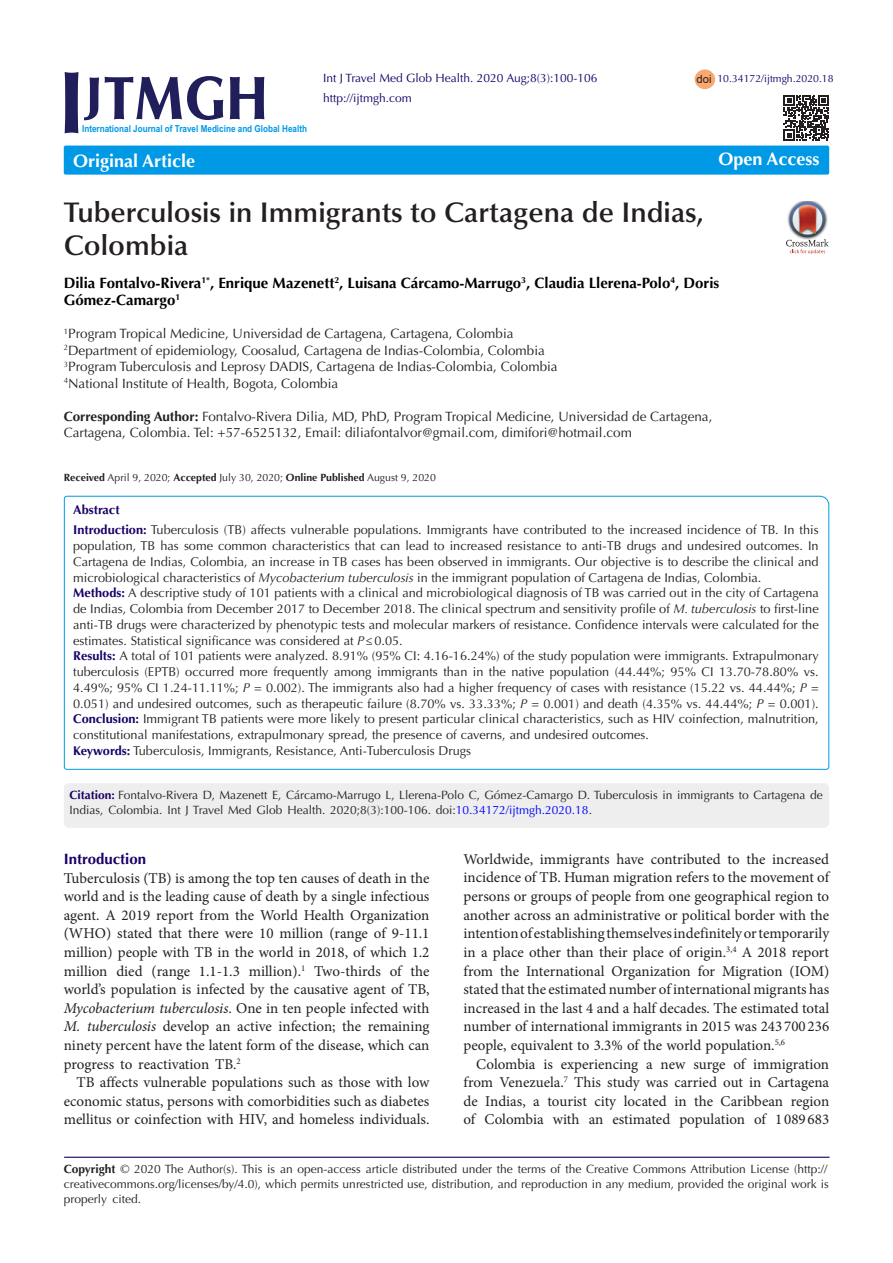
<style>
.page{position:relative;width:893px;height:1263px;background:#fff}
.page>*{position:absolute;margin:0;border:0;box-sizing:border-box;transform-origin:0 0}
.t1{font:900 85.65px "Optima LT Std";color:#201f5b;scale:.66 1}
.t2{font:900 61.2px "Optima LT Std";color:#201f5b;scale:.88 1}
.t3{font:900 50.55px "Optima LT Std";color:#201f5b}
.t4{font:600 28.5px/33px "Optima LT Std";color:#231f20}
.t5{font:700 18px "Optima LT Std";color:#fff}
.t6{font:15px/18.6px "Minion Pro";color:#231f20;text-align:justify}
.t7{font:700 15px/16.5px "Optima LT Std";color:#000}
.t8{font:700 15px "Optima LT Std";color:#190066}
.t9{font:13.5px/16.5px "Optima LT Std";color:#231f20}
.Default{font:12.75px/15.8px "Optima LT Std";color:#231f20;text-align:justify}
.Default-2{font:700 12.75px "Optima LT Std";color:#190066}
.t10{font:12px/15px "Optima LT Std";color:#231f20;text-align:justify}
.t11{font:12px "Optima LT Std";color:#190066}
.t12{font:11.25px "Arial";color:#231f20}
.t13{font:10.5px "Optima LT Std";color:#231f20}
.t14{font:10.5px "Optima LT Std";color:#190066}
.t15{font:700 9.6px "Arial";color:#0099e5;scale:.85 1}
.s1{font-weight:700}
.s2{font-weight:700;color:#190066}
.s3{font-style:italic}
.s4{color:#00f}
</style>
<div class="page">
<hr style="left:64px;top:1157px;width:765px;height:1px;background:#190066">
<div style="left:695px;top:69px;width:20px;height:20px;background:#f9a86f;border-radius:50%"></div>
<div style="left:64px;top:146px;width:765px;height:29px;background:#0099e5;border-radius:2px"></div>
<svg style="left:783px;top:95px;width:46px;height:46px"></svg>
<div style="left:65px;top:784px;width:763px;height:43px;background:#eee;border-radius:4px"></div>
<div style="left:64px;top:783px;width:765px;height:45px;border:2px solid #eee;border-radius:4px"></div>
<svg style="left:64px;top:495px;width:766px;height:275px"></svg>
<img style="left:798px;top:201px;width:18px;height:1px">
<svg style="left:786px;top:202px;width:43px;height:52px"></svg>
<p class="t1" style="left:61px;top:51px;width:35px">I</p>
<p class="t11" style="left:323px;top:71px;width:276px">Int J Travel Med Glob Health. 2020 Aug;8(3):100-106</p>
<p class="t12" style="left:697px;top:71px;width:17px">doi</p>
<p class="t14" style="left:717px;top:73px;width:118px">10.34172/ijtmgh.2020.18</p>
<p class="t2" style="left:104px;top:63px;width:188px">TMGH</p>
<p class="t3" style="left:86px;top:66px;width:18px">J</p>
<p class="t5" style="left:73px;top:150px;width:124px">Original Article</p>
<p class="t5" style="left:719px;top:149px;width:103px">Open Access</p>
<p class="t4" style="left:64px;top:196px;width:642px">Tuberculosis in Immigrants to Cartagena de Indias,<br>Colombia</p>
<p class="t7" style="left:64px;top:275px;width:657px">Dilia Fontalvo-Rivera<sup>1*</sup>, Enrique Mazenett<sup>2</sup>, Luisana Cárcamo-Marrugo<sup>3</sup>, Claudia Llerena-Polo<sup>4</sup>, Doris<br>Gómez-Camargo<sup>1</sup></p>
<p class="t9" style="left:64px;top:326px;width:451px"><sup>1</sup>Program Tropical Medicine, Universidad de Cartagena, Cartagena, Colombia</p>
<p class="t9" style="left:64px;top:342px;width:483px"><sup>2</sup>Department of epidemiology, Coosalud, Cartagena de Indias-Colombia, Colombia</p>
<p class="t9" style="left:64px;top:359px;width:495px"><sup>3</sup>Program Tuberculosis and Leprosy DADIS, Cartagena de Indias-Colombia, Colombia</p>
<p class="t9" style="left:64px;top:375px;width:276px"><sup>4</sup>National Institute of Health, Bogota, Colombia</p>
<p class="t9" style="left:64px;top:408px;width:650px"><span class="s1">Corresponding Author:</span> Fontalvo-Rivera Dilia, MD, PhD, Program Tropical Medicine, Universidad de Cartagena,<br>Cartagena, Colombia. Tel: +57-6525132, Email: diliafontalvor@gmail.com, dimifori@hotmail.com</p>
<p class="t11" style="left:323px;top:91px;width:90px">http://ijtmgh.com</p>
<p class="t15" style="left:82px;top:122px;width:266px">International Journal of Travel Medicine and Global Health</p>
<p class="t13" style="left:64px;top:472px;width:374px"><span class="s1">Received</span> April 9, 2020; <span class="s1">Accepted</span> July 30, 2020; <span class="s1">Online Published</span> August 9, 2020</p>
<p class="Default-2" style="left:73px;top:503px;width:48px">Abstract</p>
<p class="Default" style="left:73px;top:522px;width:747px"><span class="s2">Introduction:</span> Tuberculosis (TB) affects vulnerable populations. Immigrants have contributed to the increased incidence of TB. In this population, TB has some common characteristics that can lead to increased resistance to anti-TB drugs and undesired outcomes. In Cartagena de Indias, Colombia, an increase in TB cases has been observed in immigrants. Our objective is to describe the clinical and microbiological characteristics of <span class="s3">Mycobacterium tuberculosis</span> in the immigrant population of Cartagena de Indias, Colombia.</p>
<p class="Default" style="left:73px;top:585px;width:747px"><span class="s2">Methods:</span> A descriptive study of 101 patients with a clinical and microbiological diagnosis of TB was carried out in the city of Cartagena de Indias, Colombia from December 2017 to December 2018. The clinical spectrum and sensitivity profile of <span class="s3">M. tuberculosis</span> to first-line anti-TB drugs were characterized by phenotypic tests and molecular markers of resistance. Confidence intervals were calculated for the estimates. Statistical significance was considered at <span class="s3">P</span>≤0.05.</p>
<p class="Default" style="left:73px;top:648px;width:747px"><span class="s2">Results:</span> A total of 101 patients were analyzed. 8.91% (95% CI: 4.16-16.24%) of the study population were immigrants. Extrapulmonary tuberculosis (EPTB) occurred more frequently among immigrants than in the native population (44.44%; 95% CI 13.70-78.80% vs.<br>4.49%; 95% CI 1.24-11.11%; <span class="s3">P</span> = 0.002). The immigrants also had a higher frequency of cases with resistance (15.22 vs. 44.44%; <span class="s3">P</span> = 0.051) and undesired outcomes, such as therapeutic failure (8.70% vs. 33.33%; <span class="s3">P</span> = 0.001) and death (4.35% vs. 44.44%; <span class="s3">P</span> = 0.001).</p>
<p class="Default" style="left:73px;top:711px;width:747px"><span class="s2">Conclusion:</span> Immigrant TB patients were more likely to present particular clinical characteristics, such as HIV coinfection, malnutrition, constitutional manifestations, extrapulmonary spread, the presence of caverns, and undesired outcomes.</p>
<p class="Default" style="left:73px;top:743px;width:399px"><span class="s2">Keywords:</span> Tuberculosis, Immigrants, Resistance, Anti-Tuberculosis Drugs</p>
<p class="t10" style="left:70px;top:788px;width:754px"><span class="s2">Citation:</span> Fontalvo-Rivera D, Mazenett E, Cárcamo-Marrugo L, Llerena-Polo C, Gómez-Camargo D. Tuberculosis in immigrants to Cartagena de<br>Indias, Colombia. Int J Travel Med Glob Health. 2020;8(3):100-106. doi:<span class="s4">10.34172/ijtmgh.2020.18</span>.</p>
<p class="t8" style="left:64px;top:850px;width:84px">Introduction</p>
<p class="t6" style="left:64px;top:868px;width:367px">Tuberculosis (TB) is among the top ten causes of death in the world and is the leading cause of death by a single infectious agent. A 2019 report from the World Health Organization (WHO) stated that there were 10 million (range of 9-11.1 million) people with TB in the world in 2018, of which 1.2 million died (range 1.1-1.3 million).<sup>1</sup> Two-thirds of the world’s population is infected by the causative agent of TB, <span class="s3">Mycobacterium tuberculosis</span>. One in ten people infected with <span class="s3">M. tuberculosis</span> develop an active infection; the remaining ninety percent have the latent form of the disease, which can progress to reactivation TB.<sup>2</sup></p>
<p class="t6" style="left:64px;top:1073px;width:367px;text-indent:13px">TB affects vulnerable populations such as those with low economic status, persons with comorbidities such as diabetes mellitus or coinfection with HIV, and homeless individuals.</p>
<p class="t6" style="left:463px;top:850px;width:367px">Worldwide, immigrants have contributed to the increased incidence of TB. Human migration refers to the movement of persons or groups of people from one geographical region to another across an administrative or political border with the intention of establishing themselves indefinitely or temporarily in a place other than their place of origin.<sup>3,4</sup> A 2018 report from the International Organization for Migration (IOM) stated that the estimated number of international migrants has increased in the last 4 and a half decades. The estimated total number of international immigrants in 2015 was 243 700 236 people, equivalent to 3.3% of the world population.<sup>5,6</sup></p>
<p class="t6" style="left:463px;top:1054px;width:367px;text-indent:13px">Colombia is experiencing a new surge of immigration from Venezuela.<sup>7</sup> This study was carried out in Cartagena de Indias, a tourist city located in the Caribbean region of Colombia with an estimated population of 1 089 683</p>
<p class="t10" style="left:64px;top:1162px;width:766px"><span class="s1">Copyright</span> © 2020 The Author(s). This is an open-access article distributed under the terms of the Creative Commons Attribution License (http:// creativecommons.org/licenses/by/4.0), which permits unrestricted use, distribution, and reproduction in any medium, provided the original work is properly cited.</p>
</div>
